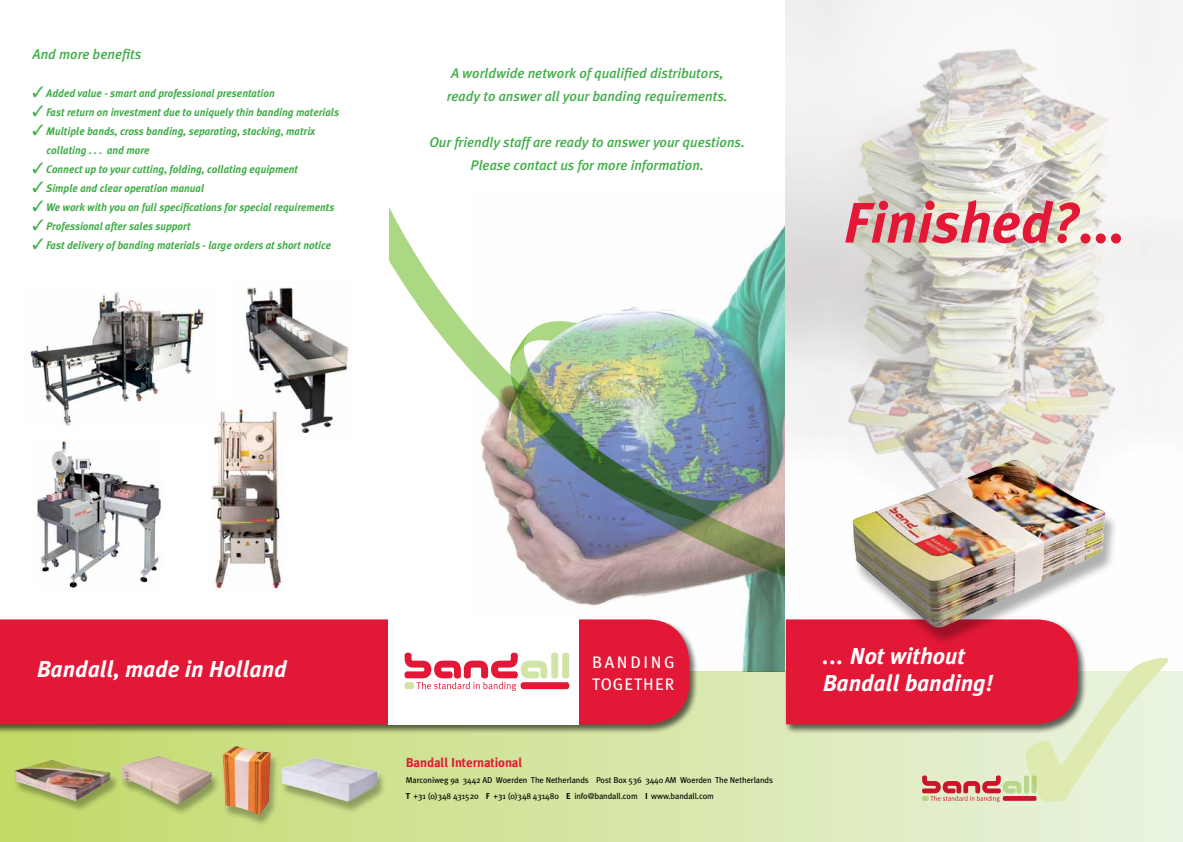
<style>
.page{position:relative;width:1183px;height:842px;background:#fff}
.page>*{position:absolute;margin:0;border:0;box-sizing:border-box;transform-origin:0 0}
.t1{font:italic 700 57px "Meta Plus";color:#e31837}
.t2{font:italic 700 23px/27.6px "Meta Plus";color:#fff}
.t3{font:16.8px/21.4px "Meta Plus";letter-spacing:.07em;color:#fff}
.t4{font:italic 500 14px/23px "Meta Plus";color:#41ad49;text-align:center}
.t5{font:700 13px "Meta Plus";letter-spacing:-.01em;color:#e31837}
.t6{font:italic 700 11px/19px "Meta Plus";color:#41ad49;scale:.96 1}
.t7{font:8.5px/16px "Meta Plus";letter-spacing:-.01em;color:#000}
.s1{font-weight:700}
</style>
<div class="page">
<img style="left:389px;top:207px;width:396px;height:465px">
<svg style="left:509px;top:320px;width:68px;height:44px"></svg>
<img style="left:785px;top:0;width:397px;height:672px">
<div style="left:0;top:672px;width:1182px;height:170px;background:linear-gradient(to right,#c1d967,#e9f3e2)"></div>
<div style="left:918px;top:773px;width:132px;height:32px;background:#e2efce"></div>
<img style="left:245px;top:287px;width:104px;height:146px">
<div style="left:119px;top:758px;width:102px;height:58px;background:#000;opacity:.3"></div>
<img style="left:136px;top:756px;width:22px;height:6px">
<div style="left:221px;top:748px;width:59px;height:79px;background:#000;opacity:.3"></div>
<svg style="left:228px;top:746px;width:7px;height:4px"></svg>
<div style="left:13px;top:762px;width:106px;height:51px;background:#000;opacity:.3"></div>
<img style="left:22px;top:760px;width:30px;height:9px">
<div style="left:280px;top:759px;width:106px;height:55px;background:#000;opacity:.3"></div>
<img style="left:291px;top:757px;width:23px;height:9px">
<div style="left:0;top:618px;width:698px;height:116px;background:#000;opacity:.6"></div>
<div style="left:0;top:619px;width:689px;height:105px;background:#e31837"></div>
<div style="left:388px;top:615px;width:190px;height:110px;background:#fff"></div>
<svg style="left:404px;top:653px;width:165px;height:38px"></svg>
<svg style="left:785px;top:619px;width:383px;height:183px;background:#df958d"></svg>
<img style="left:30px;top:292px;width:175px;height:134px">
<img style="left:37px;top:441px;width:124px;height:147px">
<img style="left:78px;top:507px;width:14px;height:8px">
<div style="left:850px;top:464px;width:268px;height:182px;background:#000;opacity:.31"></div>
<img style="left:851px;top:460px;width:254px;height:169px">
<img style="left:208px;top:402px;width:76px;height:190px">
<p class="t4" style="left:33px;top:43px;width:110px">And more benefits</p>
<p class="t6" style="left:33px;top:84px;width:254px">✓ Added value - smart and professional presentation</p>
<p class="t6" style="left:33px;top:103px;width:320px">✓ Fast return on investment due to uniquely thin banding materials</p>
<p class="t6" style="left:47px;top:122px;width:281px;text-indent:-14px">✓ Multiple bands, cross banding, separating, stacking, matrix collating . . . and more</p>
<p class="t6" style="left:33px;top:160px;width:278px">✓ Connect up to your cutting, folding, collating equipment</p>
<p class="t6" style="left:33px;top:179px;width:180px">✓ Simple and clear operation manual</p>
<p class="t6" style="left:33px;top:198px;width:316px">✓ We work with you on full specifications for special requirements</p>
<p class="t6" style="left:33px;top:217px;width:166px">✓ Professional after sales support</p>
<p class="t6" style="left:33px;top:236px;width:312px">✓ Fast delivery of banding materials - large orders at short notice</p>
<p class="t4" style="left:447px;top:61px;width:282px">A worldwide network of qualified distributors, ready to answer all your banding requirements.</p>
<p class="t4" style="left:429px;top:130px;width:316px">Our friendly staff are ready to answer your questions.<br>Please contact us for more information.</p>
<h1 class="t1" style="left:843px;top:190px;width:283px">Finished?...</h1>
<h2 class="t2" style="left:37px;top:655px;width:251px">Bandall, made in Holland</h2>
<h3 class="t3" style="left:592px;top:652px;width:84px">BANDING<br>TOGETHER</h3>
<p class="t5" style="left:405px;top:755px;width:118px">Bandall International</p>
<p class="t7" style="left:405px;top:772px;width:369px">Marconiweg 9a 3442 AD Woerden The Netherlands Post Box 536 3440 AM Woerden The Netherlands<br><span class="s1">T</span> +31 (0)348 431520 <span class="s1">F</span> +31 (0)348 431480 <span class="s1">E</span> info@bandall.com <span class="s1">I</span> www.bandall.com</p>
<h2 class="t2" style="left:822px;top:642px;width:171px">... Not without<br>Bandall banding!</h2>
</div>
